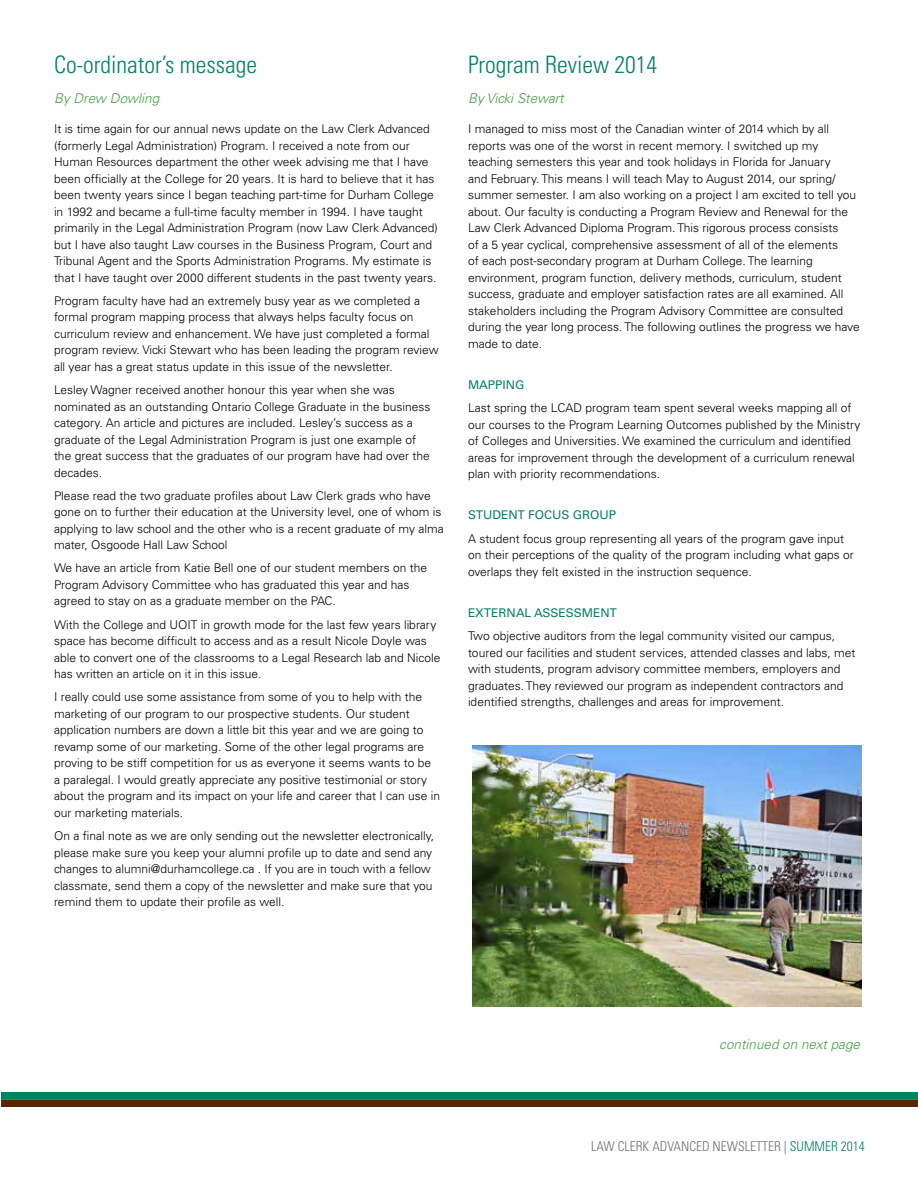
<style>
.page{position:relative;width:918px;height:1188px;background:#fff}
.page>*{position:absolute;margin:0;border:0;box-sizing:border-box;transform-origin:0 0}
.t1{font:300 condensed 24px "Univers";color:#008265}
.t2{font:italic 300 13.5px "Univers";color:#45a046}
.t3{font:300 condensed 13.5px "Univers";color:#717073}
.t4{font:300 12px/16.5px "Univers";color:#000}
.t5{font:12px "Univers";color:#008265}
.s1{color:#008265}
</style>
<div class="page">
<div style="left:1px;top:1092px;width:917px;height:8px;background:#008265"></div>
<div style="left:1px;top:1100px;width:917px;height:7px;background:#572700"></div>
<hr style="left:1px;top:1099px;width:917px;height:1px;background:#fff">
<img style="left:472px;top:746px;width:390px;height:261px">
<h1 class="t1" style="left:54px;top:50px;width:205px">Co-ordinator’s message</h1>
<p class="t2" style="left:54px;top:90px;width:107px">By Drew Dowling</p>
<p class="t4" style="left:54px;top:121px;width:385px">It is time again for our annual news update on the Law Clerk Advanced (formerly Legal Administration) Program. I received a note from our Human Resources department the other week advising me that I have been officially at the College for 20 years. It is hard to believe that it has been twenty years since I began teaching part-time for Durham College in 1992 and became a full-time faculty member in 1994. I have taught primarily in the Legal Administration Program (now Law Clerk Advanced) but I have also taught Law courses in the Business Program, Court and Tribunal Agent and the Sports Administration Programs. My estimate is that I have taught over 2000 different students in the past twenty years.</p>
<p class="t4" style="left:54px;top:292px;width:386px">Program faculty have had an extremely busy year as we completed a formal program mapping process that always helps faculty focus on curriculum review and enhancement. We have just completed a formal program review. Vicki Stewart who has been leading the program review all year has a great status update in this issue of the newsletter.</p>
<p class="t4" style="left:54px;top:382px;width:378px">Lesley Wagner received another honour this year when she was nominated as an outstanding Ontario College Graduate in the business category. An article and pictures are included. Lesley’s success as a graduate of the Legal Administration Program is just one example of the great success that the graduates of our program have had over the decades.</p>
<p class="t4" style="left:54px;top:487px;width:391px">Please read the two graduate profiles about Law Clerk grads who have gone on to further their education at the University level, one of whom is applying to law school and the other who is a recent graduate of my alma mater, Osgoode Hall Law School</p>
<p class="t4" style="left:54px;top:560px;width:375px">We have an article from Katie Bell one of our student members on the<br>Program Advisory Committee who has graduated this year and has agreed to stay on as a graduate member on the PAC.</p>
<p class="t4" style="left:54px;top:616px;width:388px">With the College and UOIT in growth mode for the last few years library space has become difficult to access and as a result Nicole Doyle was able to convert one of the classrooms to a Legal Research lab and Nicole has written an article on it in this issue.</p>
<p class="t4" style="left:54px;top:689px;width:388px">I really could use some assistance from some of you to help with the marketing of our program to our prospective students. Our student application numbers are down a little bit this year and we are going to revamp some of our marketing. Some of the other legal programs are proving to be stiff competition for us as everyone it seems wants to be a paralegal. I would greatly appreciate any positive testimonial or story about the program and its impact on your life and career that I can use in our marketing materials.</p>
<p class="t4" style="left:54px;top:828px;width:382px">On a final note as we are only sending out the newsletter electronically, please make sure you keep your alumni profile up to date and send any changes to alumni@durhamcollege.ca . If you are in touch with a fellow classmate, send them a copy of the newsletter and make sure that you remind them to update their profile as well.</p>
<h1 class="t1" style="left:468px;top:50px;width:191px">Program Review 2014</h1>
<p class="t2" style="left:468px;top:90px;width:97px">By Vicki Stewart</p>
<p class="t4" style="left:468px;top:121px;width:393px">I managed to miss most of the Canadian winter of 2014 which by all reports was one of the worst in recent memory. I switched up my teaching semesters this year and took holidays in Florida for January<br>and February. This means I will teach May to August 2014, our spring/ summer semester. I am also working on a project I am excited to tell you about. Our faculty is conducting a Program Review and Renewal for the Law Clerk Advanced Diploma Program. This rigorous process consists<br>of a 5 year cyclical, comprehensive assessment of all of the elements<br>of each post-secondary program at Durham College. The learning environment, program function, delivery methods, curriculum, student success, graduate and employer satisfaction rates are all examined. All stakeholders including the Program Advisory Committee are consulted during the year long process. The following outlines the progress we have made to date.</p>
<p class="t5" style="left:468px;top:377px;width:58px">MAPPING</p>
<p class="t4" style="left:468px;top:400px;width:394px">Last spring the LCAD program team spent several weeks mapping all of our courses to the Program Learning Outcomes published by the Ministry of Colleges and Universities. We examined the curriculum and identified areas for improvement through the development of a curriculum renewal plan with priority recommendations.</p>
<p class="t5" style="left:468px;top:508px;width:150px">STUDENT FOCUS GROUP</p>
<p class="t4" style="left:468px;top:530px;width:387px">A student focus group representing all years of the program gave input on their perceptions of the quality of the program including what gaps or overlaps they felt existed in the instruction sequence.</p>
<p class="t5" style="left:468px;top:605px;width:150px">EXTERNAL ASSESSMENT</p>
<p class="t4" style="left:468px;top:628px;width:389px">Two objective auditors from the legal community visited our campus, toured our facilities and student services, attended classes and labs, met with students, program advisory committee members, employers and graduates. They reviewed our program as independent contractors and identified strengths, challenges and areas for improvement.</p>
<p class="t2" style="left:719px;top:1037px;width:142px">continued on next page</p>
<p class="t3" style="left:591px;top:1138px;width:275px">LAW CLERK ADVANCED NEWSLETTER | <span class="s1">SUMMER 2014</span></p>
</div>
